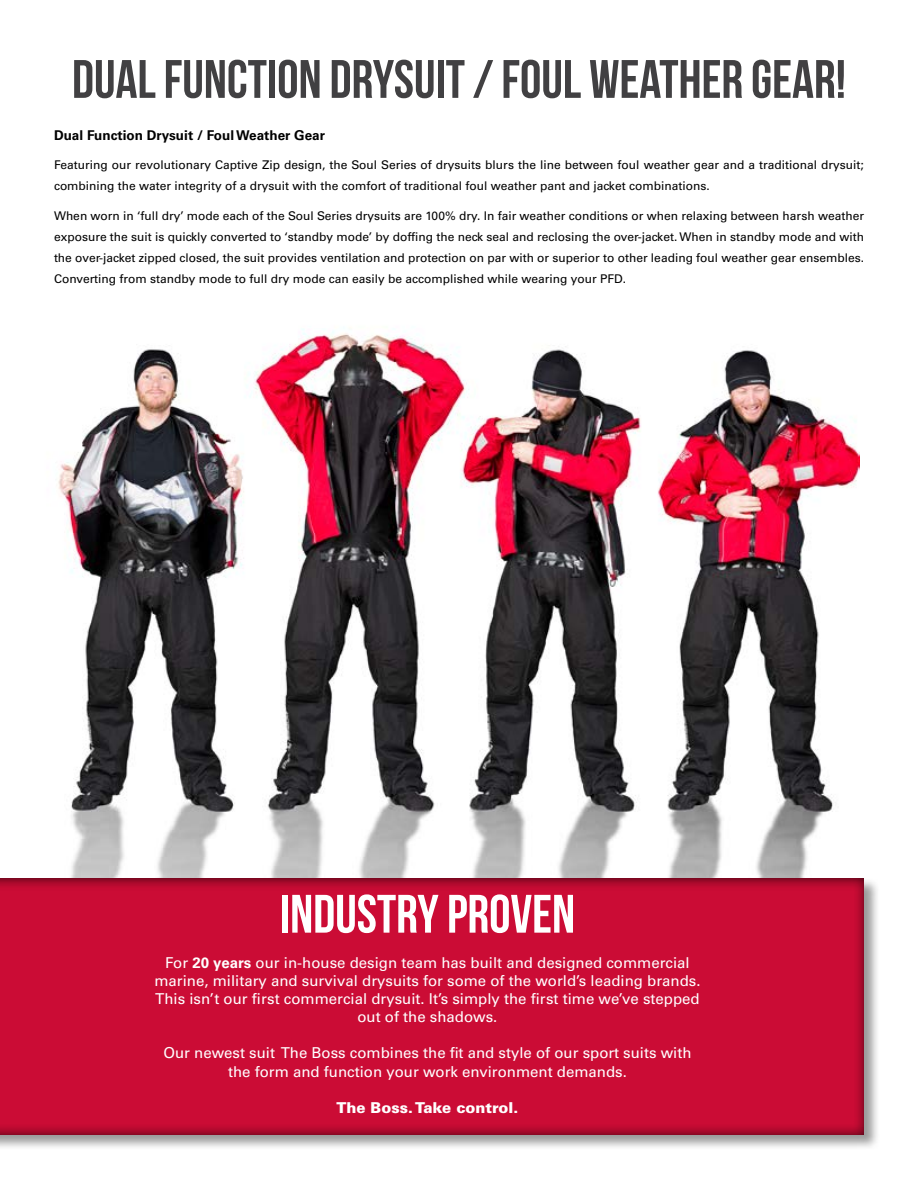
<style>
.page{position:relative;width:918px;height:1188px;background:#fff}
.page>*{position:absolute;margin:0;border:0;box-sizing:border-box;transform-origin:0 0}
.t1{font:54px "Bebas Neue";color:#414042}
.t2{font:54px "Bebas Neue";color:#fff}
.t3{font:15px/18px "Univers LT Std";color:#fff;text-align:center}
.t4{font:900 15px "Univers LT Std";color:#fff}
.t5{font:700 13.5px "Univers LT Std";color:#000}
.t6{font:12px/21px "Univers LT Std";color:#000}
.s1{font-weight:700}
</style>
<div class="page">
<img style="left:58px;top:329px;width:801px;height:537px">
<div style="left:0;top:878px;width:880px;height:273px;background:#000;opacity:.4"></div>
<div style="left:0;top:866px;width:876px;height:269px;background:#000;opacity:.75"></div>
<h1 class="t1" style="left:72px;top:50px;width:775px">DUAL FUNCTION DRYSUIT / FOUL WEATHER GEAR!</h1>
<p class="t5" style="left:54px;top:127px;width:273px">Dual Function Drysuit / Foul Weather Gear</p>
<p class="t6" style="left:54px;top:155px;width:811px">Featuring our revolutionary Captive Zip design, the Soul Series of drysuits blurs the line between foul weather gear and a traditional drysuit; combining the water integrity of a drysuit with the comfort of traditional foul weather pant and jacket combinations.</p>
<p class="t6" style="left:54px;top:205px;width:812px;text-align:justify">When worn in ‘full dry’ mode each of the Soul Series drysuits are 100% dry. In fair weather conditions or when relaxing between harsh weather exposure the suit is quickly converted to ‘standby mode’ by doffing the neck seal and reclosing the over-jacket. When in standby mode and with the over-jacket zipped closed, the suit provides ventilation and protection on par with or superior to other leading foul weather gear ensembles.<br>Converting from standby mode to full dry mode can easily be accomplished while wearing your PFD.</p>
<h1 class="t2" style="left:280px;top:884px;width:297px">INDUSTRY PROVEN</h1>
<p class="t3" style="left:154px;top:953px;width:548px">For <span class="s1">20 years</span> our in-house design team has built and designed commercial marine, military and survival drysuits for some of the world’s leading brands.<br>This isn’t our first commercial drysuit. It’s simply the first time we’ve stepped out of the shadows.</p>
<p class="t3" style="left:163px;top:1044px;width:530px;line-height:18.6px">Our newest suit The Boss combines the fit and style of our sport suits with the form and function your work environment demands.</p>
<p class="t4" style="left:336px;top:1099px;width:184px">The Boss. Take control.</p>
</div>
